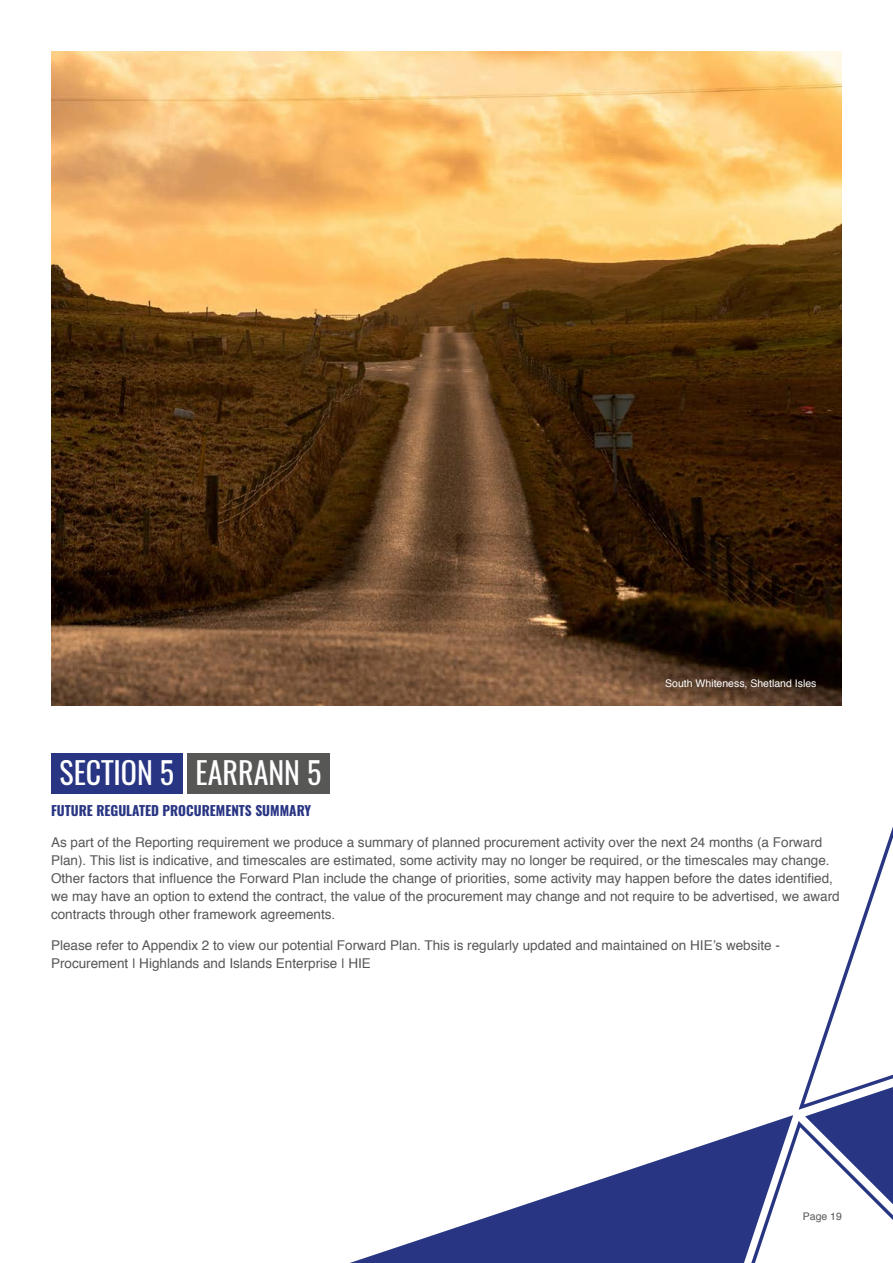
<style>
.page{position:relative;width:893px;height:1263px;background:#fff}
.page>*{position:absolute;margin:0;border:0;box-sizing:border-box;transform-origin:0 0}
.Titles{font:30px "Oswald";color:#fff}
.Body_text{font:13.5px/18px "Helvetica";color:#575756}
.Para_titles{font:700 13.5px "Oswald";color:#283583}
.Body_text-2{font:10.5px "Helvetica";color:#fff}
.t1{font:10.5px "Helvetica";color:#575756}
</style>
<div class="page">
<div style="left:51px;top:753px;width:131px;height:40px;background:#283583"></div>
<img style="left:51px;top:51px;width:791px;height:655px">
<svg style="left:797px;top:612px;width:96px;height:339px"></svg>
<svg style="left:350px;top:1168px;width:283px;height:95px"></svg>
<svg style="left:633px;top:951px;width:260px;height:312px"></svg>
<div style="left:187px;top:753px;width:143px;height:40px;background:#575756"></div>
<p class="Body_text-2" style="left:665px;top:676px;width:153px">South Whiteness, Shetland Isles</p>
<p class="Titles" style="left:60px;top:752px;width:116px">SECTION 5</p>
<p class="Para_titles" style="left:51px;top:804px;width:262px">FUTURE REGULATED PROCUREMENTS SUMMARY</p>
<p class="Body_text" style="left:51px;top:834px;width:790px">As part of the Reporting requirement we produce a summary of planned procurement activity over the next 24 months (a Forward Plan). This list is indicative, and timescales are estimated, some activity may no longer be required, or the timescales may change.<br>Other factors that influence the Forward Plan include the change of priorities, some activity may happen before the dates identified, we may have an option to extend the contract, the value of the procurement may change and not require to be advertised, we award contracts through other framework agreements.</p>
<p class="Body_text" style="left:51px;top:937px;width:730px">Please refer to Appendix 2 to view our potential Forward Plan. This is regularly updated and maintained on HIE’s website -<br>Procurement | Highlands and Islands Enterprise | HIE</p>
<p class="Titles" style="left:196px;top:752px;width:127px">EARRANN 5</p>
<p class="t1" style="left:803px;top:1209px;width:41px">Page 19</p>
</div>
